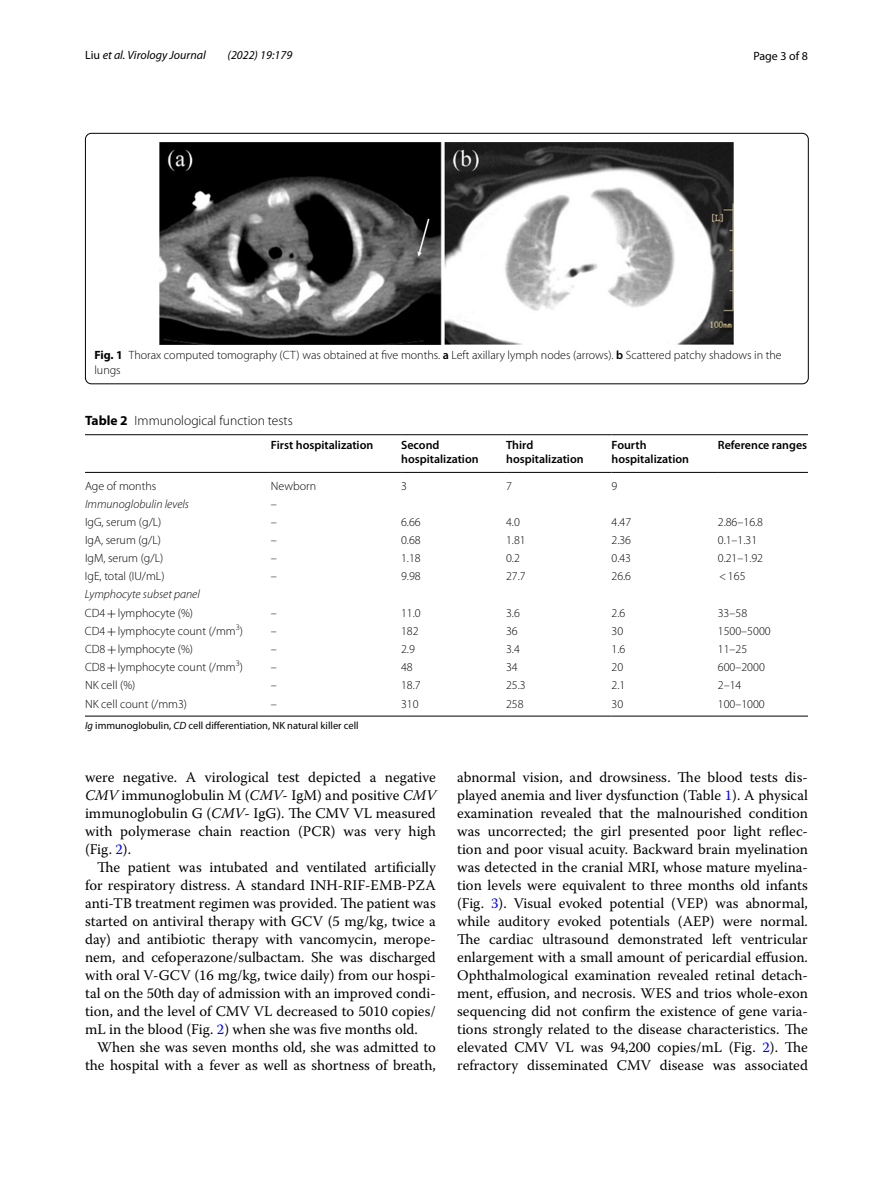
<style>
.page{position:relative;width:893px;height:1187px;background:#fff}
.page>*{position:absolute;margin:0;border:0;box-sizing:border-box;transform-origin:0 0}
.t1{font:14.7px/18px "Warnock Pro";color:#000;text-align:justify}
.t2{font:300 13.5px "Myriad Pro";color:#000}
.t3{font:300 12px/15px "Myriad Pro";color:#000}
.t4{font:600 12px/13.5px "Myriad Pro";color:#000}
.t5{font:italic 300 12px/18.1px "Myriad Pro";color:#000}
.t6{font:italic 12px "Myriad Pro";color:#000}
.t7{font:12px "Myriad Pro";color:#000}
.t8{font:10.5px "Myriad Pro";color:#000}
.s1{font-style:normal}
.s2{font-weight:700}
.s3{font-weight:600}
.s4{font-family:"MTSY";font-weight:400;font-style:normal}
.s5{font-family:"MTSY";font-weight:400}
.s6{font-style:italic}
.s7{color:#00f}
</style>
<div class="page">
<img style="left:160px;top:142px;width:574px;height:202px">
<div style="left:85px;top:133px;width:723px;height:251px;border:1px solid #000;border-radius:6px"></div>
<hr style="left:85px;top:434px;width:186px;height:1px;background:#000">
<hr style="left:85px;top:472px;width:186px;height:1px;background:#000">
<hr style="left:271px;top:434px;width:130px;height:1px;background:#000">
<hr style="left:271px;top:472px;width:130px;height:1px;background:#000">
<hr style="left:401px;top:434px;width:105px;height:1px;background:#000">
<hr style="left:401px;top:472px;width:105px;height:1px;background:#000">
<hr style="left:506px;top:434px;width:106px;height:1px;background:#000">
<hr style="left:506px;top:472px;width:106px;height:1px;background:#000">
<hr style="left:612px;top:434px;width:106px;height:1px;background:#000">
<hr style="left:612px;top:472px;width:106px;height:1px;background:#000">
<hr style="left:718px;top:434px;width:90px;height:1px;background:#000">
<hr style="left:718px;top:472px;width:90px;height:1px;background:#000">
<hr style="left:85px;top:715px;width:186px;height:1px;background:#000">
<hr style="left:271px;top:715px;width:130px;height:1px;background:#000">
<hr style="left:401px;top:715px;width:105px;height:1px;background:#000">
<hr style="left:506px;top:715px;width:106px;height:1px;background:#000">
<hr style="left:612px;top:715px;width:106px;height:1px;background:#000">
<hr style="left:718px;top:715px;width:90px;height:1px;background:#000">
<p class="t6" style="left:85px;top:48px;width:122px"><span class="s1">Liu</span> et al. Virology Journal</p>
<p class="t6" style="left:228px;top:48px;width:66px">(2022) 19:179</p>
<p class="t7" style="left:753px;top:48px;width:56px">Page 3 of 8</p>
<p class="t3" style="left:94px;top:348px;width:689px"><span class="s2">Fig. 1</span> Thorax computed tomography (CT) was obtained at five months. <span class="s3">a</span> Left axillary lymph nodes (arrows). <span class="s3">b</span> Scattered patchy shadows in the lungs</p>
<p class="t2" style="left:85px;top:413px;width:209px"><span class="s2">Table 2</span> Immunological function tests</p>
<p class="t4" style="left:271px;top:438px;width:104px">First hospitalization</p>
<p class="t4" style="left:401px;top:438px;width:79px">Second hospitalization</p>
<p class="t4" style="left:506px;top:438px;width:79px">Third hospitalization</p>
<p class="t4" style="left:612px;top:438px;width:79px">Fourth hospitalization</p>
<p class="t4" style="left:718px;top:438px;width:91px">Reference ranges</p>
<p class="t3" style="left:85px;top:478px;width:73px">Age of months</p>
<p class="t3" style="left:271px;top:478px;width:47px">Newborn</p>
<p class="t3" style="left:401px;top:478px;width:7px">3</p>
<p class="t3" style="left:506px;top:478px;width:7px">7</p>
<p class="t3" style="left:611px;top:478px;width:7px">9</p>
<p class="t5" style="left:85px;top:495px;width:106px">Immunoglobulin levels</p>
<p class="t3" style="left:271px;top:496px;width:7px">–</p>
<p class="t3" style="left:85px;top:514px;width:78px">IgG, serum (g/L)</p>
<p class="t3" style="left:271px;top:514px;width:7px">–</p>
<p class="t3" style="left:401px;top:514px;width:21px">6.66</p>
<p class="t3" style="left:506px;top:514px;width:15px">4.0</p>
<p class="t3" style="left:611px;top:514px;width:21px">4.47</p>
<p class="t3" style="left:718px;top:514px;width:47px">2.86–16.8</p>
<p class="t3" style="left:85px;top:532px;width:77px">IgA, serum (g/L)</p>
<p class="t3" style="left:271px;top:532px;width:7px">–</p>
<p class="t3" style="left:401px;top:532px;width:21px">0.68</p>
<p class="t3" style="left:506px;top:532px;width:21px">1.81</p>
<p class="t3" style="left:611px;top:532px;width:21px">2.36</p>
<p class="t3" style="left:718px;top:532px;width:41px">0.1–1.31</p>
<p class="t3" style="left:85px;top:551px;width:80px">IgM, serum (g/L)</p>
<p class="t3" style="left:271px;top:551px;width:7px">–</p>
<p class="t3" style="left:401px;top:551px;width:21px">1.18</p>
<p class="t3" style="left:506px;top:551px;width:15px">0.2</p>
<p class="t3" style="left:611px;top:551px;width:21px">0.43</p>
<p class="t3" style="left:718px;top:551px;width:47px">0.21–1.92</p>
<p class="t3" style="left:85px;top:569px;width:81px">IgE, total (IU/mL)</p>
<p class="t3" style="left:271px;top:569px;width:7px">–</p>
<p class="t3" style="left:401px;top:569px;width:21px">9.98</p>
<p class="t3" style="left:506px;top:569px;width:21px">27.7</p>
<p class="t3" style="left:611px;top:569px;width:21px">26.6</p>
<p class="t3" style="left:719px;top:569px;width:28px">&lt;165</p>
<p class="t5" style="left:85px;top:585px;width:116px">Lymphocyte subset panel<br><span class="s1">CD4</span><span class="s4">+</span><span class="s1">lymphocyte (%)</span></p>
<p class="t3" style="left:271px;top:605px;width:7px">–</p>
<p class="t3" style="left:401px;top:605px;width:21px">11.0</p>
<p class="t3" style="left:506px;top:605px;width:15px">3.6</p>
<p class="t3" style="left:611px;top:605px;width:15px">2.6</p>
<p class="t3" style="left:718px;top:605px;width:31px">33–58</p>
<p class="t3" style="left:85px;top:623px;width:160px">CD4<span class="s5">+</span>lymphocyte count (/mm<sup>3</sup>)</p>
<p class="t3" style="left:271px;top:623px;width:7px">–</p>
<p class="t3" style="left:401px;top:623px;width:19px">182</p>
<p class="t3" style="left:506px;top:623px;width:13px">36</p>
<p class="t3" style="left:612px;top:623px;width:13px">30</p>
<p class="t3" style="left:718px;top:623px;width:54px">1500–5000</p>
<p class="t3" style="left:85px;top:641px;width:110px">CD8<span class="s5">+</span>lymphocyte (%)</p>
<p class="t3" style="left:271px;top:641px;width:7px">–</p>
<p class="t3" style="left:401px;top:641px;width:15px">2.9</p>
<p class="t3" style="left:506px;top:641px;width:15px">3.4</p>
<p class="t3" style="left:611px;top:641px;width:15px">1.6</p>
<p class="t3" style="left:718px;top:641px;width:31px">11–25</p>
<p class="t3" style="left:85px;top:659px;width:160px">CD8<span class="s5">+</span>lymphocyte count (/mm<sup>3</sup>)</p>
<p class="t3" style="left:271px;top:659px;width:7px">–</p>
<p class="t3" style="left:401px;top:659px;width:13px">48</p>
<p class="t3" style="left:506px;top:659px;width:13px">34</p>
<p class="t3" style="left:612px;top:659px;width:13px">20</p>
<p class="t3" style="left:718px;top:659px;width:48px">600–2000</p>
<p class="t3" style="left:85px;top:678px;width:52px">NK cell (%)</p>
<p class="t3" style="left:271px;top:678px;width:7px">–</p>
<p class="t3" style="left:401px;top:678px;width:21px">18.7</p>
<p class="t3" style="left:506px;top:678px;width:21px">25.3</p>
<p class="t3" style="left:611px;top:678px;width:15px">2.1</p>
<p class="t3" style="left:718px;top:678px;width:25px">2–14</p>
<p class="t3" style="left:85px;top:696px;width:104px">NK cell count (/mm3)</p>
<p class="t3" style="left:271px;top:696px;width:7px">–</p>
<p class="t3" style="left:401px;top:696px;width:19px">310</p>
<p class="t3" style="left:506px;top:696px;width:19px">258</p>
<p class="t3" style="left:611px;top:696px;width:13px">30</p>
<p class="t3" style="left:718px;top:696px;width:48px">100–1000</p>
<p class="t8" style="left:85px;top:718px;width:275px"><span class="s6">Ig</span> immunoglobulin, <span class="s6">CD</span> cell differentiation, NK natural killer cell</p>
<p class="t1" style="left:85px;top:767px;width:352px">were negative. A virological test depicted a negative <span class="s6">CMV</span> immunoglobulin M (<span class="s6">CMV</span>- IgM) and positive <span class="s6">CMV </span>immunoglobulin G (<span class="s6">CMV</span>- IgG). The CMV VL measured with polymerase chain reaction (PCR) was very high (Fig. <span class="s7">2</span>).</p>
<p class="t1" style="left:85px;top:857px;width:352px;text-indent:12px">The patient was intubated and ventilated artificially for respiratory distress. A standard INH-RIF-EMB-PZA anti-TB treatment regimen was provided. The patient was started on antiviral therapy with GCV (5 mg/kg, twice a day) and antibiotic therapy with vancomycin, merope&shy;nem, and cefoperazone/sulbactam. She was discharged with oral V-GCV (16 mg/kg, twice daily) from our hospi&shy;tal on the 50th day of admission with an improved condi&shy;tion, and the level of CMV VL decreased to 5010 copies/ mL in the blood (Fig. <span class="s7">2</span>) when she was five months old.</p>
<p class="t1" style="left:85px;top:1037px;width:352px;text-align:right">When she was seven months old, she was admitted to the hospital with a fever as well as shortness of breath,</p>
<p class="t1" style="left:457px;top:767px;width:352px">abnormal vision, and drowsiness. The blood tests dis&shy;played anemia and liver dysfunction (Table <span class="s7">1</span>). A physical examination revealed that the malnourished condition was uncorrected; the girl presented poor light reflec&shy;tion and poor visual acuity. Backward brain myelination was detected in the cranial MRI, whose mature myelina&shy;tion levels were equivalent to three months old infants (Fig. <span class="s7">3</span>). Visual evoked potential (VEP) was abnormal, while auditory evoked potentials (AEP) were normal.<br>The cardiac ultrasound demonstrated left ventricular enlargement with a small amount of pericardial effusion.<br>Ophthalmological examination revealed retinal detach&shy;ment, effusion, and necrosis. WES and trios whole-exon sequencing did not confirm the existence of gene varia&shy;tions strongly related to the disease characteristics. The elevated CMV VL was 94,200 copies/mL (Fig. <span class="s7">2</span>). The refractory disseminated CMV disease was associated</p>
</div>
